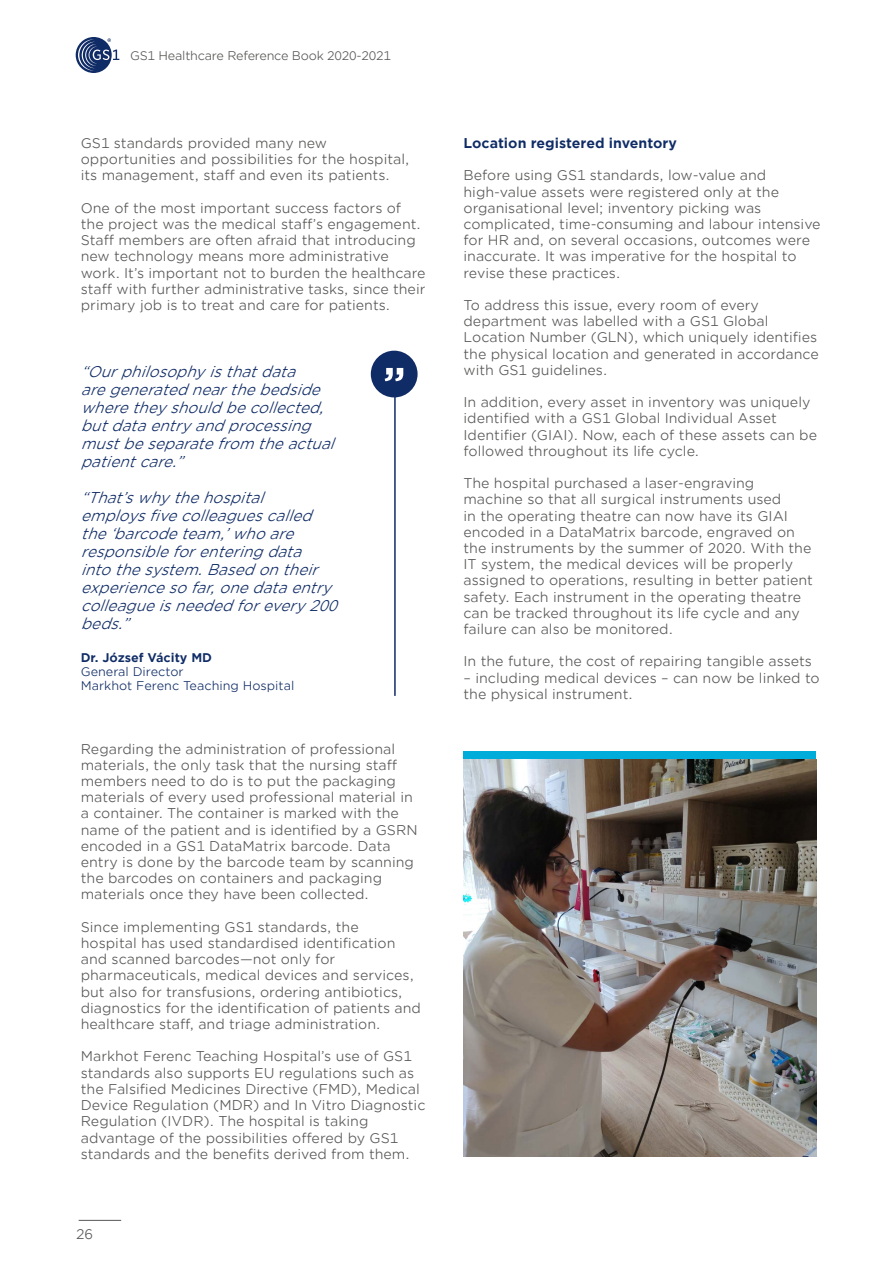
<style>
.page{position:relative;width:893px;height:1263px;background:#fff}
.page>*{position:absolute;margin:0;border:0;box-sizing:border-box;transform-origin:0 0}
.t1{font:italic 15px/18px "Gotham Office";color:#102c66}
.t2{font:13.5px/16.2px "Gotham Office";color:#575756}
.t3{font:700 13.5px "Gotham Office";color:#102c66}
.t4{font:12px "Gotham Office";color:#102c66}
.t5{font:12px "Gotham Office";letter-spacing:-.02em;color:#575756}
.t6{font:700 12px "Gotham Office";color:#102c66}
</style>
<div class="page">
<hr style="left:79px;top:1220px;width:42px;height:1px;background:#575756">
<div style="left:76px;top:37px;width:36px;height:36px;background:#102c66;border-radius:50%"></div>
<svg style="left:78px;top:38px;width:41px;height:33px"></svg>
<div style="left:463px;top:751px;width:353px;height:9px;background:#00adda"></div>
<img style="left:463px;top:760px;width:353px;height:397px">
<hr style="left:394px;top:356px;width:2px;height:340px;background:#102c66">
<div style="left:371px;top:351px;width:47px;height:46px;background:#102c66;border-radius:50%"></div>
<svg style="left:385px;top:368px;width:18px;height:13px"></svg>
<p class="t5" style="left:130px;top:47px;width:262px">GS1 Healthcare Reference Book 2020-2021</p>
<p class="t2" style="left:81px;top:135px;width:330px">GS1 standards provided many new opportunities and possibilities for the hospital, its management, staff and even its patients.</p>
<p class="t2" style="left:81px;top:199px;width:346px">One of the most important success factors of the project was the medical staff’s engagement.<br>Staff members are often afraid that introducing new technology means more administrative work. It’s important not to burden the healthcare staff with further administrative tasks, since their primary job is to treat and care for patients.</p>
<p class="t1" style="left:81px;top:362px;width:261px">“Ourphilosophyisthatdata aregeneratednearthebedside wheretheyshouldbecollected, butdataentryandprocessing mustbeseparatefrom theactual patientcare.”</p>
<p class="t1" style="left:81px;top:488px;width:264px">“That’swhythehospital employsfivecolleaguescalled the‘barcodeteam,’whoare responsibleforenteringdata intothesystem.Basedontheir experiencesofar,onedataentry colleagueisneededforevery200 beds.”</p>
<p class="t6" style="left:81px;top:649px;width:133px">Dr. József Vácity MD</p>
<p class="t4" style="left:81px;top:664px;width:104px">General Director</p>
<p class="t4" style="left:81px;top:678px;width:215px">Markhot Ferenc Teaching Hospital</p>
<p class="t2" style="left:81px;top:740px;width:338px">Regarding the administration of professional materials, the only task that the nursing staff members need to do is to put the packaging materials of every used professional material in a container. The container is marked with the name of the patient and is identified by a GSRN encoded in a GS1 DataMatrix barcode. Data entry is done by the barcode team by scanning the barcodes on containers and packaging materials once they have been collected.</p>
<p class="t2" style="left:81px;top:918px;width:342px">Since implementing GS1 standards, the<br>hospital has used standardised identification and scanned barcodes—not only for pharmaceuticals, medical devices and services, but also for transfusions, ordering antibiotics, diagnostics for the identification of patients and healthcare staff, and triage administration.</p>
<p class="t2" style="left:81px;top:1048px;width:346px">Markhot Ferenc Teaching Hospital’s use of GS1 standards also supports EU regulations such as the Falsified Medicines Directive (FMD), Medical Device Regulation (MDR) and In Vitro Diagnostic Regulation (IVDR). The hospital is taking advantage of the possibilities offered by GS1 standards and the benefits derived from them.</p>
<p class="t2" style="left:76px;top:1225px;width:19px">26</p>
<p class="t3" style="left:463px;top:134px;width:215px">Location registered inventory</p>
<p class="t2" style="left:463px;top:167px;width:359px">Before using GS1 standards, low-value and high-value assets were registered only at the organisational level; inventory picking was complicated, time-consuming and labour intensive for HR and, on several occasions, outcomes were inaccurate. It was imperative for the hospital to revise these practices.</p>
<p class="t2" style="left:463px;top:297px;width:357px">To address this issue, every room of every department was labelled with a GS1 Global Location Number (GLN), which uniquely identifies the physical location and generated in accordance with GS1 guidelines.</p>
<p class="t2" style="left:463px;top:394px;width:355px">In addition, every asset in inventory was uniquely identified with a GS1 Global Individual Asset Identifier (GIAI). Now, each of these assets can be followed throughout its life cycle.</p>
<p class="t2" style="left:463px;top:475px;width:351px">The hospital purchased a laser-engraving machine so that all surgical instruments used<br>in the operating theatre can now have its GIAI encoded in a DataMatrix barcode, engraved on the instruments by the summer of 2020. With the IT system, the medical devices will be properly assigned to operations, resulting in better patient safety. Each instrument in the operating theatre can be tracked throughout its life cycle and any failure can also be monitored.</p>
<p class="t2" style="left:463px;top:653px;width:350px">In the future, the cost of repairing tangible assets</p>
<p class="t2" style="left:463px;top:669px;width:358px">– including medical devices – can now be linked to the physical instrument.</p>
</div>
